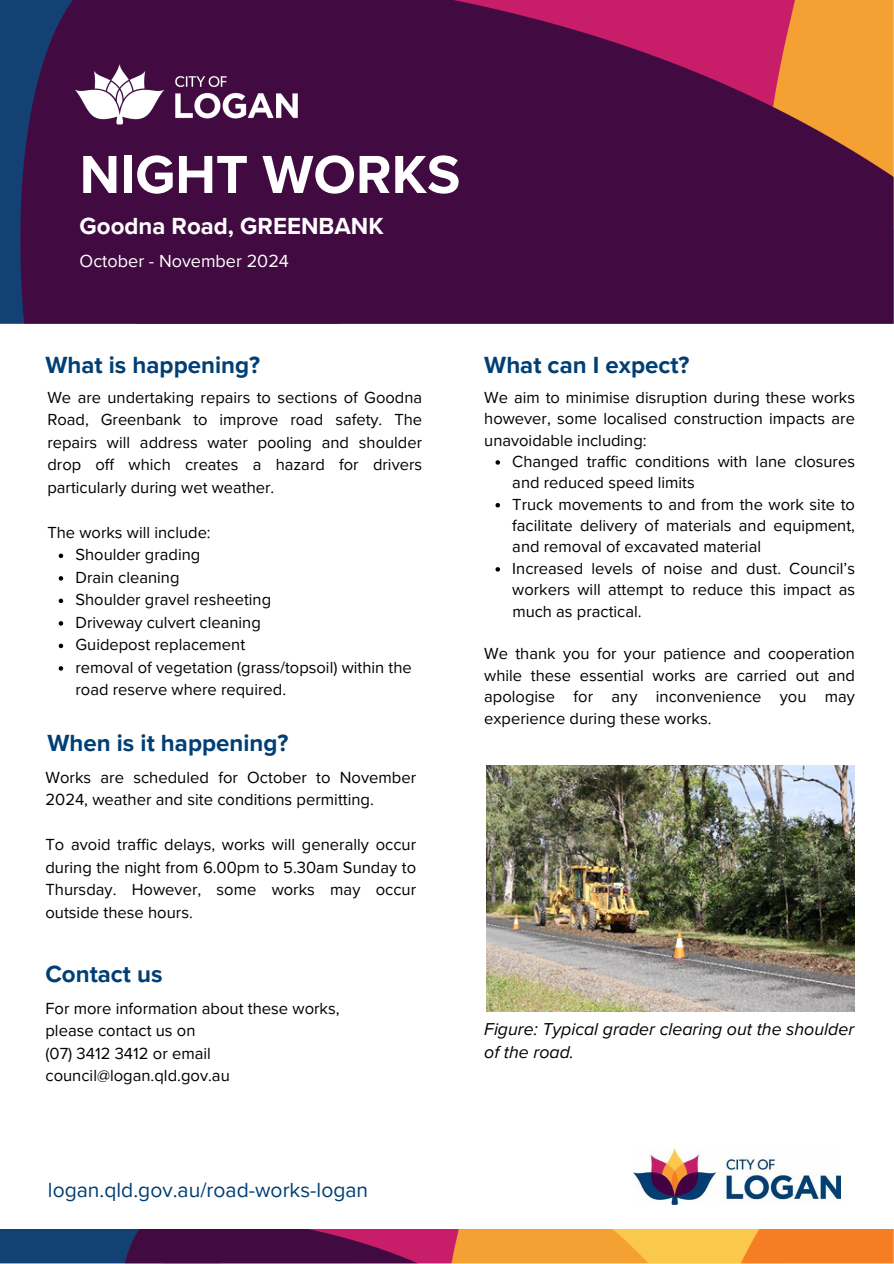
<style>
.page{position:relative;width:894px;height:1264px;background:#fff}
.page>*{position:absolute;margin:0;border:0;box-sizing:border-box;transform-origin:0 0}
.t1{font:700 55.5px "Proxima Nova";color:#fff}
.t2{font:700 24px "Proxima Nova";color:#003f75}
.t3{font:700 24px "Proxima Nova";color:#fff}
.t4{font:21px "Proxima Nova";color:#003f75}
.t5{font:18px "Proxima Nova";color:#fff}
.t6{font:italic 17.7px/23px "Proxima Nova";color:#000}
.t7{font:16.5px/22.5px "Proxima Nova";color:#000;text-align:justify}
</style>
<div class="page">
<img style="left:0;top:0;width:893px;height:323px">
<svg style="left:59px;top:553px;width:4px;height:5px"></svg>
<svg style="left:59px;top:576px;width:4px;height:4px"></svg>
<svg style="left:59px;top:598px;width:4px;height:5px"></svg>
<svg style="left:59px;top:621px;width:4px;height:4px"></svg>
<svg style="left:59px;top:643px;width:4px;height:5px"></svg>
<svg style="left:59px;top:666px;width:4px;height:4px"></svg>
<svg style="left:495px;top:460px;width:5px;height:4px"></svg>
<svg style="left:495px;top:503px;width:5px;height:4px"></svg>
<svg style="left:495px;top:567px;width:5px;height:4px"></svg>
<img style="left:486px;top:765px;width:368px;height:246px">
<img style="left:633px;top:1148px;width:207px;height:56px">
<img style="left:0;top:1229px;width:893px;height:34px">
<h1 class="t1" style="left:80px;top:142px;width:382px">NIGHT WORKS</h1>
<h1 class="t3" style="left:80px;top:211px;width:305px">Goodna Road, GREENBANK</h1>
<p class="t5" style="left:80px;top:250px;width:211px">October - November 2024</p>
<h2 class="t2" style="left:45px;top:351px;width:216px">What is happening?</h2>
<p class="t7" style="left:47px;top:386px;width:376px">We are undertaking repairs to sections of Goodna Road, Greenbank to improve road safety. The repairs will address water pooling and shoulder drop off which creates a hazard for drivers particularly during wet weather.</p>
<p class="t7" style="left:47px;top:521px;width:165px">The works will include:</p>
<p class="t7" style="left:75px;top:544px;width:126px">Shoulder grading</p>
<p class="t7" style="left:75px;top:566px;width:105px">Drain cleaning</p>
<p class="t7" style="left:75px;top:589px;width:197px">Shoulder gravel resheeting</p>
<p class="t7" style="left:75px;top:611px;width:187px">Driveway culvert cleaning</p>
<p class="t7" style="left:75px;top:634px;width:171px">Guidepost replacement</p>
<p class="t7" style="left:75px;top:656px;width:338px">removal of vegetation (grass/topsoil) within the road reserve where required.</p>
<h2 class="t2" style="left:47px;top:729px;width:242px">When is it happening?</h2>
<p class="t7" style="left:45px;top:766px;width:372px">Works are scheduled for October to November<br>2024, weather and site conditions permitting.</p>
<p class="t7" style="left:45px;top:833px;width:372px">To avoid traffic delays, works will generally occur during the night from 6.00pm to 5.30am Sunday to Thursday. However, some works may occur outside these hours.</p>
<h2 class="t2" style="left:45px;top:959px;width:119px">Contact us</h2>
<p class="t7" style="left:45px;top:997px;width:296px;text-align:left">For more information about these works, please contact us on<br>(07) 3412 3412 or email council@logan.qld.gov.au</p>
<h2 class="t2" style="left:484px;top:351px;width:207px">What can I expect?</h2>
<p class="t7" style="left:484px;top:387px;width:372px;line-height:21.3px">We aim to minimise disruption during these works however, some localised construction impacts are unavoidable including:</p>
<p class="t7" style="left:512px;top:451px;width:344px;line-height:21.3px">Changed traffic conditions with lane closures and reduced speed limits</p>
<p class="t7" style="left:512px;top:494px;width:344px;line-height:21.3px">Truck movements to and from the work site to facilitate delivery of materials and equipment, and removal of excavated material</p>
<p class="t7" style="left:512px;top:558px;width:344px;line-height:21.3px">Increased levels of noise and dust. Council’s workers will attempt to reduce this impact as much as practical.</p>
<p class="t7" style="left:484px;top:643px;width:372px;line-height:21.3px">We thank you for your patience and cooperation while these essential works are carried out and apologise for any inconvenience you may experience during these works.</p>
<p class="t6" style="left:484px;top:1018px;width:371px">Figure: Typical grader clearing out the shoulder of the road.</p>
<p class="t4" style="left:48px;top:1177px;width:322px">logan.qld.gov.au/road-works-logan</p>
</div>
